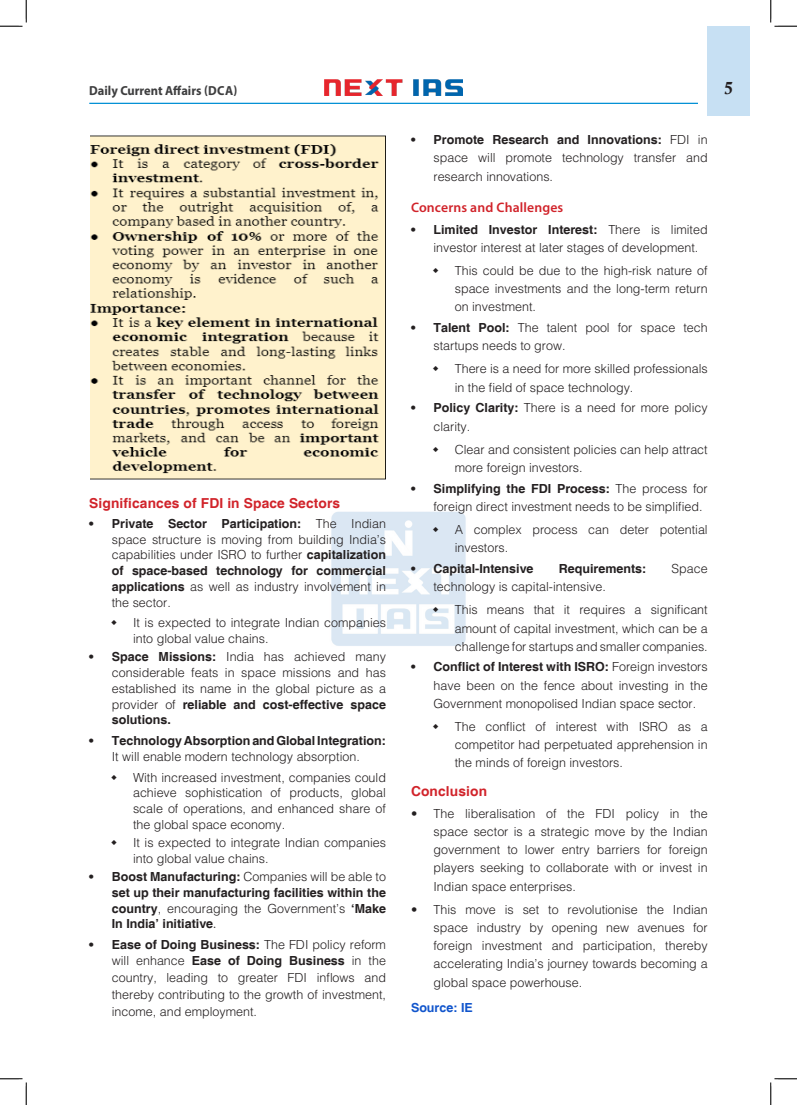
<style>
.page{position:relative;width:797px;height:1105px;background:#fff}
.page>*{position:absolute;margin:0;border:0;box-sizing:border-box;transform-origin:0 0}
.t1{font:17.5px "Calis MT Bol";color:#231f20}
.H-2{font:700 13.75px "Helvetica";letter-spacing:.01em;color:#d1232a}
.H-2-2{font:600 13.75px "Myriad Pro";letter-spacing:.01em;color:#d1232a}
.t2{font:700 13.12px "Myriad Pro";color:#3e3e3f;scale:.95 1}
.t3{font:300 12.5px/18.2px "Helvetica";color:#231f20;text-align:justify}
.t4{font:700 12.5px/15.8px "Helvetica";color:#231f20;text-align:center}
.body{font:700 12.5px "Helvetica";color:#15c}
.s1{font-weight:700}
.s2{font-weight:300}
.s3{font-family:"Times New Roman";font-weight:400}
</style>
<div class="page">
<div style="left:707px;top:26px;width:43px;height:89px;background:#c7e0f3"></div>
<img style="left:325px;top:80px;width:137px;height:15px">
<hr style="left:89px;top:103px;width:609px;height:1px;background:#008fd5">
<img style="left:331px;top:511px;width:135px;height:135px">
<img style="left:90px;top:135px;width:295px;height:345px">
<svg style="left:0;top:0;width:27px;height:27px"></svg>
<svg style="left:0;top:1078px;width:27px;height:27px"></svg>
<svg style="left:770px;top:0;width:27px;height:27px"></svg>
<svg style="left:770px;top:1078px;width:27px;height:27px"></svg>
<svg style="left:433px;top:527px;width:5px;height:5px"></svg>
<svg style="left:433px;top:607px;width:5px;height:5px"></svg>
<p class="t2" style="left:89px;top:82px;width:157px">Daily Current Affairs (DCA)</p>
<h1 class="t1" style="left:724px;top:78px;width:10px">5</h1>
<p class="H-2" style="left:89px;top:495px;width:252px">Significances of FDI in Space Sectors</p>
<p class="t3" style="left:112px;top:515px;width:276px;line-height:15.8px;text-indent:-22px"><span class="s1">• Private Sector Participation:</span> The Indian space structure is moving from building India’s capabilities under ISRO to further <span class="s1">capitalization of space-based technology for commercial applications</span> as well as industry involvement in the sector.</p>
<p class="t3" style="left:133px;top:615px;width:254px;line-height:15.8px">It is expected to integrate Indian companies into global value chains.</p>
<p class="t3" style="left:112px;top:649px;width:276px;line-height:15.8px;text-indent:-22px"><span class="s1">• Space Missions:</span> India has achieved many considerable feats in space missions and has established its name in the global picture as a provider of <span class="s1">reliable and cost-effective space solutions.</span></p>
<p class="t4" style="left:89px;top:733px;width:298px">• Technology Absorption and Global Integration:<br><span class="s2">It will enable modern technology absorption.</span></p>
<p class="t3" style="left:133px;top:769px;width:254px;line-height:15.8px">With increased investment, companies could achieve sophistication of products, global scale of operations, and enhanced share of the global space economy.</p>
<p class="t3" style="left:133px;top:834px;width:254px;line-height:15.8px">It is expected to integrate Indian companies into global value chains.</p>
<p class="t4" style="left:112px;top:869px;width:276px;text-align:justify;text-indent:-22px">• Boost Manufacturing: <span class="s2">Companies will be able to </span>set up their manufacturing facilities within the country<span class="s2">, encouraging the Government’s</span> ‘Make In India’ initiative<span class="s3">.</span></p>
<p class="t4" style="left:89px;top:937px;width:298px;text-align:right">• Ease of Doing Business: <span class="s2">The FDI policy reform will enhance</span> Ease of Doing Business <span class="s2">in the</span></p>
<p class="t3" style="left:112px;top:968px;width:276px;line-height:16.9px">country, leading to greater FDI inflows and thereby contributing to the growth of investment, income, and employment.</p>
<p class="t3" style="left:433px;top:130px;width:276px;text-indent:-22px"><span class="s1">• Promote Research and Innovations:</span> FDI in space will promote technology transfer and research innovations.</p>
<p class="H-2-2" style="left:411px;top:198px;width:154px">Concerns and Challenges</p>
<p class="t3" style="left:433px;top:220px;width:276px;text-indent:-22px"><span class="s1">• Limited Investor Interest:</span> There is limited investor interest at later stages of development.</p>
<p class="t3" style="left:455px;top:261px;width:254px">This could be due to the high-risk nature of space investments and the long-term return on investment.</p>
<p class="t3" style="left:433px;top:318px;width:276px;text-indent:-22px"><span class="s1">• Talent Pool:</span> The talent pool for space tech startups needs to grow.</p>
<p class="t3" style="left:455px;top:359px;width:254px">There is a need for more skilled professionals in the field of space technology.</p>
<p class="t3" style="left:433px;top:398px;width:276px;text-indent:-22px"><span class="s1">• Policy Clarity:</span> There is a need for more policy clarity.</p>
<p class="t3" style="left:455px;top:440px;width:254px">Clear and consistent policies can help attract more foreign investors.</p>
<p class="t3" style="left:433px;top:479px;width:276px;text-indent:-22px"><span class="s1">• Simplifying the FDI Process:</span> The process for foreign direct investment needs to be simplified.</p>
<p class="t3" style="left:455px;top:520px;width:254px">A complex process can deter potential investors.</p>
<p class="t4" style="left:411px;top:561px;width:124px">• Capital-Intensive</p>
<p class="t4" style="left:559px;top:561px;width:89px">Requirements:</p>
<p class="t3" style="left:671px;top:559px;width:38px">Space</p>
<p class="t3" style="left:433px;top:577px;width:174px">technology is capital-intensive.</p>
<p class="t3" style="left:455px;top:600px;width:254px">This means that it requires a significant amount of capital investment, which can be a challenge for startups and smaller companies.</p>
<p class="t3" style="left:433px;top:657px;width:276px;text-indent:-22px"><span class="s1">• Conflict of Interest with ISRO:</span> Foreign investors have been on the fence about investing in the Government monopolised Indian space sector.</p>
<p class="t3" style="left:455px;top:717px;width:254px">The conflict of interest with ISRO as a competitor had perpetuated apprehension in the minds of foreign investors.</p>
<p class="H-2" style="left:411px;top:783px;width:78px">Conclusion</p>
<p class="t3" style="left:433px;top:804px;width:276px;text-indent:-22px">• The liberalisation of the FDI policy in the space sector is a strategic move by the Indian government to lower entry barriers for foreign players seeking to collaborate with or invest in Indian space enterprises.</p>
<p class="t3" style="left:433px;top:900px;width:276px;text-indent:-22px">• This move is set to revolutionise the Indian space industry by opening new avenues for foreign investment and participation, thereby accelerating India’s journey towards becoming a global space powerhouse.</p>
<p class="body" style="left:411px;top:1000px;width:63px">Source: IE</p>
</div>
